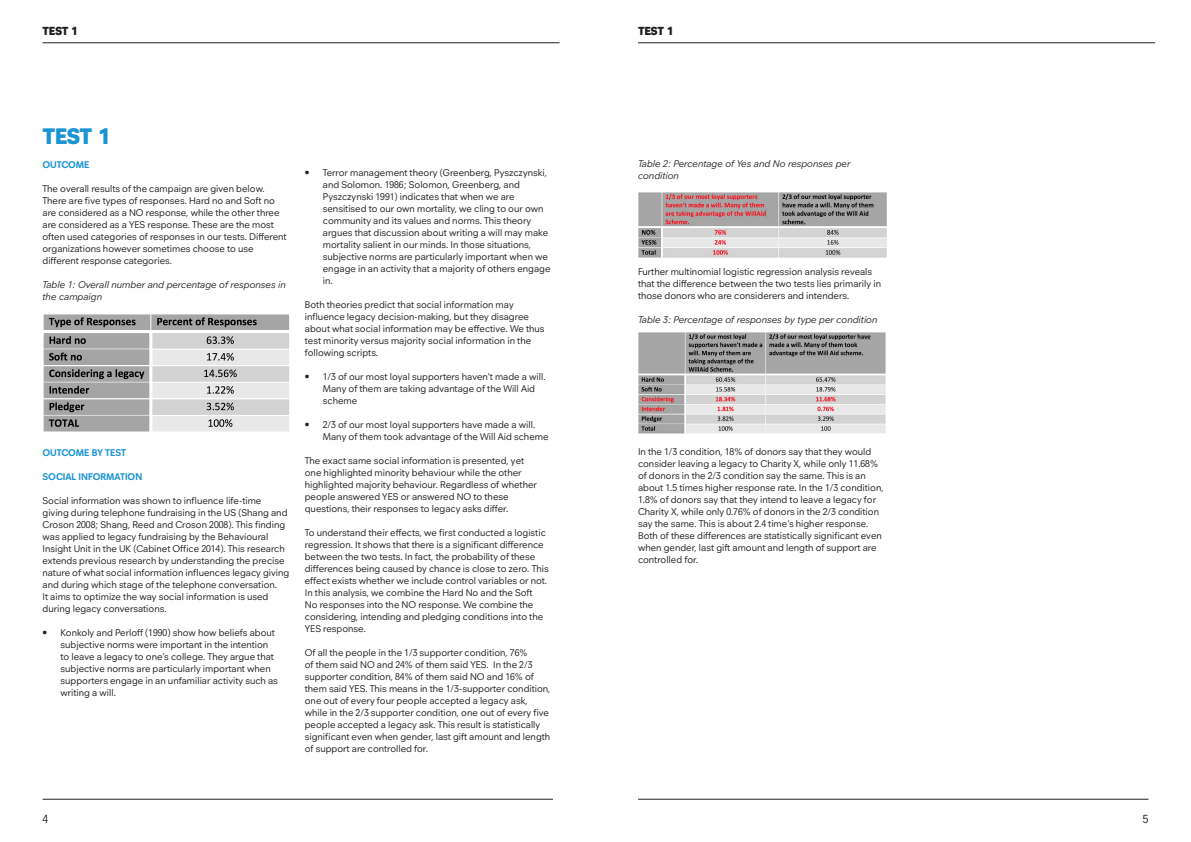
<style>
.page{position:relative;width:1191px;height:842px;background:#fff}
.page>*{position:absolute;margin:0;border:0;box-sizing:border-box;transform-origin:0 0}
.t1{font:900 23px "Neuzeitfor Plymouth";color:#1c94d2}
.t2{font:900 12px "Neuzeitfor Plymouth";letter-spacing:-.005em;color:#231f20}
.t3{font:12px "Neuzeitfor Plymouth";color:#231f20}
.t4{font:10px/12px "Neuzeitfor Plymouth";color:#231f20}
.t5{font:italic 10px/12px "Neuzeitfor Plymouth";color:#231f20}
.t6{font:700 10px "Neuzeitfor Plymouth";color:#1c94d2}
</style>
<div class="page">
<hr style="left:638px;top:799px;width:510px;height:1px;background:#231f20">
<hr style="left:43px;top:799px;width:510px;height:1px;background:#231f20">
<hr style="left:638px;top:42px;width:517px;height:1px;background:#231f20">
<hr style="left:43px;top:42px;width:516px;height:1px;background:#231f20">
<img style="left:43px;top:314px;width:247px;height:118px">
<img style="left:638px;top:192px;width:248px;height:65px">
<img style="left:638px;top:333px;width:248px;height:100px">
<p class="t2" style="left:43px;top:24px;width:37px">TEST 1</p>
<p class="t2" style="left:638px;top:24px;width:37px">TEST 1</p>
<p class="t1" style="left:43px;top:122px;width:69px">TEST 1</p>
<p class="t6" style="left:43px;top:159px;width:48px">OUTCOME</p>
<p class="t4" style="left:43px;top:183px;width:246px">The overall results of the campaign are given below.<br>There are five types of responses. Hard no and Soft no are considered as a NO response, while the other three are considered as a YES response. These are the most often used categories of responses in our tests. Different organizations however sometimes choose to use different response categories.</p>
<p class="t5" style="left:43px;top:279px;width:245px">Table 1: Overall number and percentage of responses in the campaign</p>
<p class="t6" style="left:43px;top:447px;width:85px">OUTCOME BY TEST</p>
<p class="t6" style="left:43px;top:471px;width:101px">SOCIAL INFORMATION</p>
<p class="t4" style="left:43px;top:495px;width:248px">Social information was shown to influence life-time giving during telephone fundraising in the US (Shang and Croson 2008; Shang, Reed and Croson 2008). This finding was applied to legacy fundraising by the Behavioural Insight Unit in the UK (Cabinet Office 2014). This research extends previous research by understanding the precise nature of what social information influences legacy giving and during which stage of the telephone conversation.<br>It aims to optimize the way social information is used during legacy conversations.</p>
<p class="t4" style="left:61px;top:627px;width:219px;text-indent:-18px">• Konkoly and Perloff (1990) show how beliefs about subjective norms were important in the intention to leave a legacy to one’s college. They argue that subjective norms are particularly important when supporters engage in an unfamiliar activity such as writing a will.</p>
<p class="t4" style="left:323px;top:167px;width:229px;text-indent:-18px">• Terror management theory (Greenberg, Pyszczynski, and Solomon. 1986; Solomon, Greenberg, and Pyszczynski 1991) indicates that when we are sensitised to our own mortality, we cling to our own community and its values and norms. This theory argues that discussion about writing a will may make mortality salient in our minds. In those situations, subjective norms are particularly important when we engage in an activity that a majority of others engage in.</p>
<p class="t4" style="left:305px;top:299px;width:241px">Both theories predict that social information may influence legacy decision-making, but they disagree about what social information may be effective. We thus test minority versus majority social information in the following scripts.</p>
<p class="t4" style="left:323px;top:371px;width:224px;text-indent:-18px">• 1/3 of our most loyal supporters haven’t made a will.<br>Many of them are taking advantage of the Will Aid scheme</p>
<p class="t4" style="left:323px;top:419px;width:227px;text-indent:-18px">• 2/3 of our most loyal supporters have made a will.<br>Many of them took advantage of the Will Aid scheme</p>
<p class="t4" style="left:305px;top:455px;width:234px">The exact same social information is presented, yet one highlighted minority behaviour while the other highlighted majority behaviour. Regardless of whether people answered YES or answered NO to these questions, their responses to legacy asks differ.</p>
<p class="t4" style="left:305px;top:527px;width:245px">To understand their effects, we first conducted a logistic regression. It shows that there is a significant difference between the two tests. In fact, the probability of these differences being caused by chance is close to zero. This effect exists whether we include control variables or not.<br>In this analysis, we combine the Hard No and the Soft<br>No responses into the NO response. We combine the considering, intending and pledging conditions into the YES response.</p>
<p class="t4" style="left:305px;top:647px;width:247px">Of all the people in the 1/3 supporter condition, 76%<br>of them said NO and 24% of them said YES. In the 2/3 supporter condition, 84% of them said NO and 16% of them said YES. This means in the 1/3-supporter condition, one out of every four people accepted a legacy ask, while in the 2/3 supporter condition, one out of every five people accepted a legacy ask. This result is statistically significant even when gender, last gift amount and length of support are controlled for.</p>
<p class="t5" style="left:638px;top:158px;width:214px">Table 2: Percentage of Yes and No responses per condition</p>
<p class="t4" style="left:638px;top:266px;width:244px">Further multinomial logistic regression analysis reveals that the difference between the two tests lies primarily in those donors who are considerers and intenders.</p>
<p class="t5" style="left:638px;top:314px;width:241px">Table 3: Percentage of responses by type per condition</p>
<p class="t4" style="left:638px;top:446px;width:247px">In the 1/3 condition, 18% of donors say that they would consider leaving a legacy to Charity X, while only 11.68% of donors in the 2/3 condition say the same. This is an about 1.5 times higher response rate. In the 1/3 condition, 1.8% of donors say that they intend to leave a legacy for Charity X, while only 0.76% of donors in the 2/3 condition say the same. This is about 2.4 time’s higher response.<br>Both of these differences are statistically significant even when gender, last gift amount and length of support are controlled for.</p>
<p class="t3" style="left:43px;top:811px;width:7px">4</p>
<p class="t3" style="left:1142px;top:811px;width:7px">5</p>
</div>
